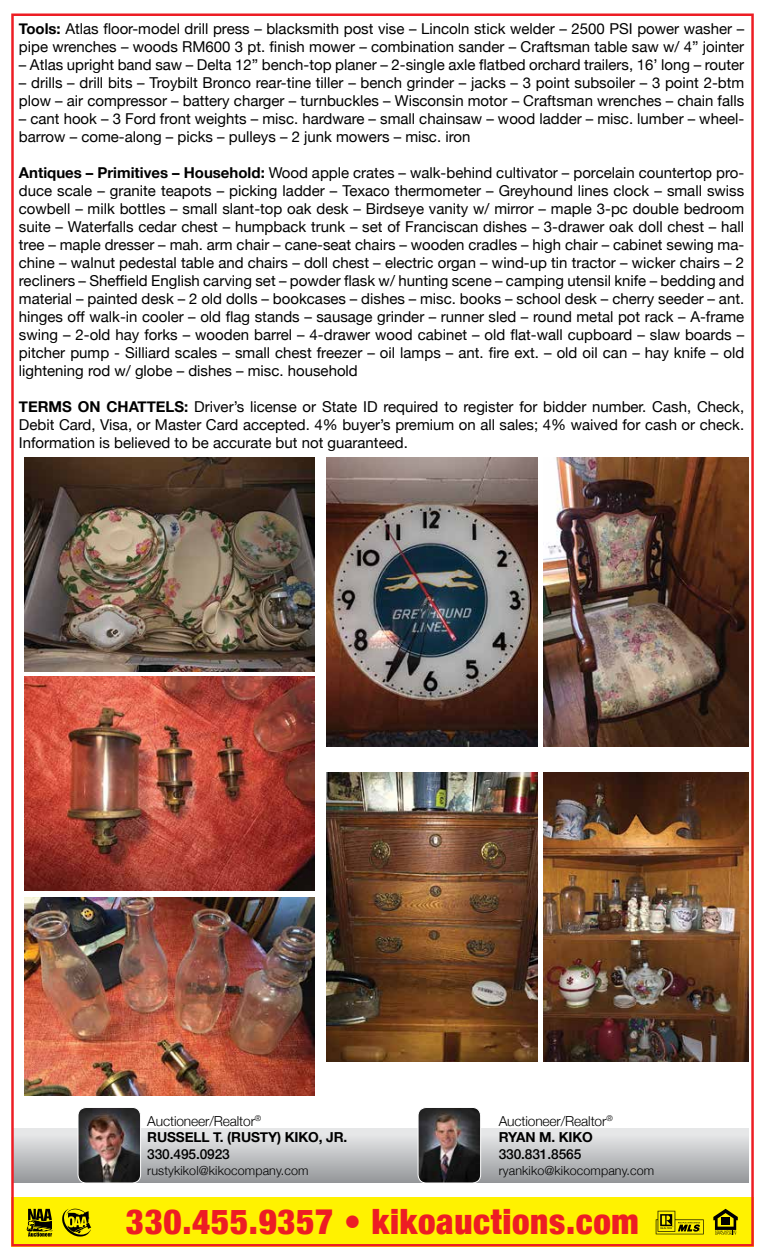
<style>
.page{position:relative;width:765px;height:1260px;background:#fff}
.page>*{position:absolute;margin:0;border:0;box-sizing:border-box;transform-origin:0 0}
.t1{font:900 condensed 34.88px "Helvetica Neue";letter-spacing:.02em;color:#ed1d24}
.t2{font:15px/18px "Helvetica Neue";color:#000}
.t3{font:700 13.75px/16.5px "Helvetica Neue";letter-spacing:-.01em;color:#000}
.t4{font:300 13.75px/16.5px "Helvetica Neue";letter-spacing:-.01em;color:#000}
.t5{font:500 13.75px "Helvetica Neue";letter-spacing:-.01em;color:#000}
.t6{font:300 12.5px "Helvetica Neue";letter-spacing:.01em;color:#000}
.s1{font-weight:700}
.s2{font-weight:300}
</style>
<div class="page">
<img style="left:11px;top:13px;width:743px;height:1233px">
<svg style="left:26px;top:1209px;width:26px;height:28px"></svg>
<svg style="left:62px;top:1209px;width:29px;height:28px"></svg>
<p class="t2" style="left:19px;top:21px;width:727px"><span class="s1">Tools:</span> Atlas floor-model drill press – blacksmith post vise – Lincoln stick welder – 2500 PSI power washer – pipe wrenches – woods RM600 3 pt. finish mower – combination sander – Craftsman table saw w/ 4” jointer</p>
<p class="t2" style="left:19px;top:57px;width:727px">– Atlas upright band saw – Delta 12” bench-top planer – 2-single axle flatbed orchard trailers, 16’ long – router</p>
<p class="t2" style="left:19px;top:75px;width:727px">– drills – drill bits – Troybilt Bronco rear-tine tiller – bench grinder – jacks – 3 point subsoiler – 3 point 2-btm plow – air compressor – battery charger – turnbuckles – Wisconsin motor – Craftsman wrenches – chain falls</p>
<p class="t2" style="left:19px;top:111px;width:727px">– cant hook – 3 Ford front weights – misc. hardware – small chainsaw – wood ladder – misc. lumber – wheel&shy;barrow – come-along – picks – pulleys – 2 junk mowers – misc. iron</p>
<p class="t2" style="left:19px;top:165px;width:727px;text-align:justify"><span class="s1">Antiques – Primitives – Household:</span> Wood apple crates – walk-behind cultivator – porcelain countertop pro&shy;duce scale – granite teapots – picking ladder – Texaco thermometer – Greyhound lines clock – small swiss cowbell – milk bottles – small slant-top oak desk – Birdseye vanity w/ mirror – maple 3-pc double bedroom suite – Waterfalls cedar chest – humpback trunk – set of Franciscan dishes – 3-drawer oak doll chest – hall tree – maple dresser – mah. arm chair – cane-seat chairs – wooden cradles – high chair – cabinet sewing ma&shy;chine – walnut pedestal table and chairs – doll chest – electric organ – wind-up tin tractor – wicker chairs – 2 recliners – Sheffield English carving set – powder flask w/ hunting scene – camping utensil knife – bedding and material – painted desk – 2 old dolls – bookcases – dishes – misc. books – school desk – cherry seeder – ant. hinges off walk-in cooler – old flag stands – sausage grinder – runner sled – round metal pot rack – A-frame swing – 2-old hay forks – wooden barrel – 4-drawer wood cabinet – old flat-wall cupboard – slaw boards – pitcher pump - Silliard scales – small chest freezer – oil lamps – ant. fire ext. – old oil can – hay knife – old lightening rod w/ globe – dishes – misc. household</p>
<p class="t2" style="left:19px;top:399px;width:727px;text-align:justify"><span class="s1">TERMS ON CHATTELS:</span> Driver’s license or State ID required to register for bidder number. Cash, Check, Debit Card, Visa, or Master Card accepted. 4% buyer’s premium on all sales; 4% waived for cash or check.<br>Information is believed to be accurate but not guaranteed.</p>
<p class="t3" style="left:147px;top:1113px;width:202px"><span class="s2">Auctioneer/Realtor</span><sup>®<br></sup>RUSSELL T. (RUSTY) KIKO, JR.</p>
<p class="t5" style="left:147px;top:1143px;width:84px">330.495.0923</p>
<p class="t6" style="left:147px;top:1161px;width:163px">rustykikol@kikocompany.com</p>
<p class="t4" style="left:499px;top:1112px;width:115px">Auctioneer/Realtor<sup>®<br></sup><span class="s1">RYAN M. KIKO</span></p>
<p class="t5" style="left:499px;top:1143px;width:84px">330.831.8565</p>
<p class="t6" style="left:499px;top:1161px;width:157px">ryankiko@kikocompany.com</p>
<h1 class="t1" style="left:126px;top:1193px;width:514px">330.455.9357 • kikoauctions.com</h1>
</div>
